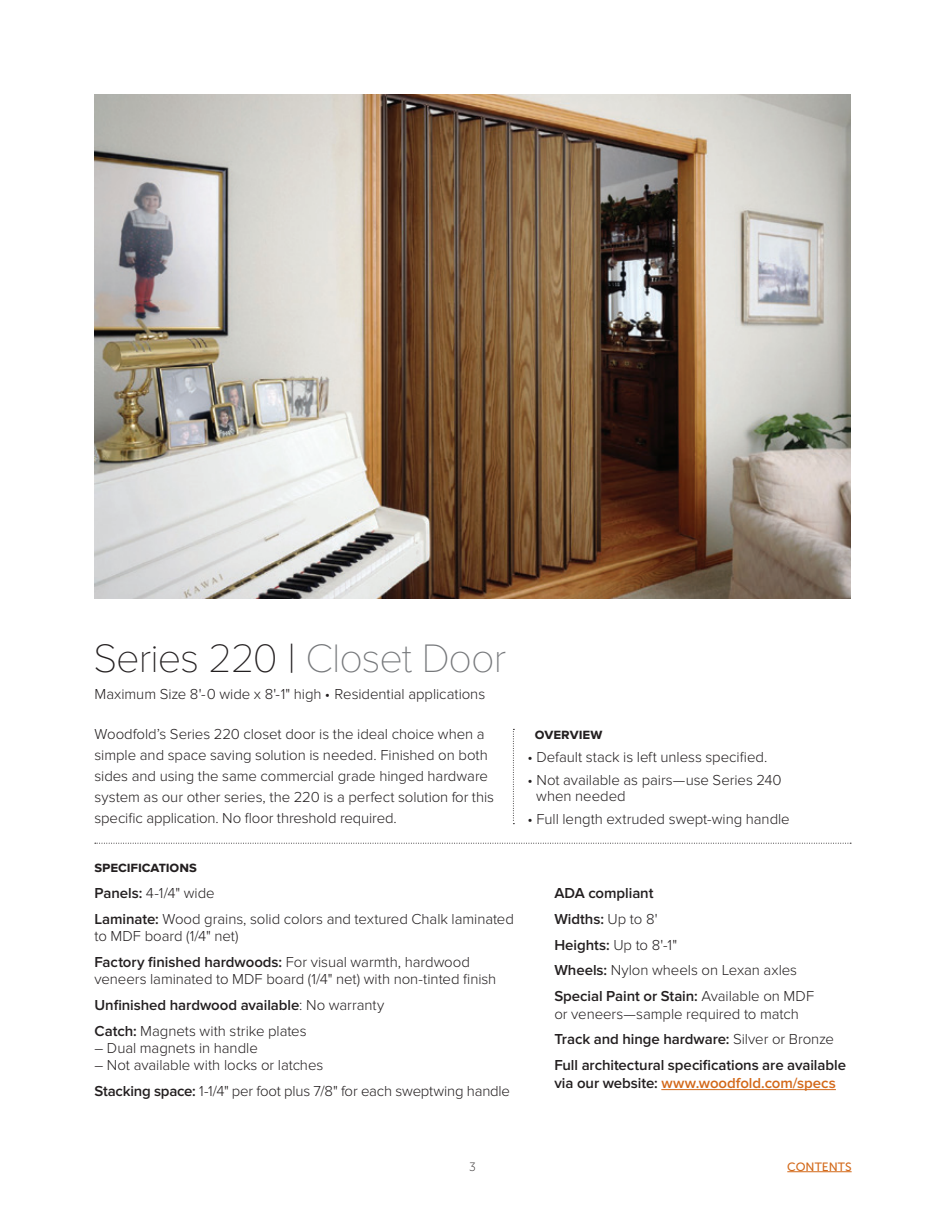
<style>
.page{position:relative;width:945px;height:1215px;background:#fff}
.page>*{position:absolute;margin:0;border:0;box-sizing:border-box;transform-origin:0 0}
.t1{font:100 41.25px "Proxima Nova T";letter-spacing:-.025em;color:#231f20}
.t2{font:300 15px/26px "Proxima Nova";letter-spacing:-.005em;color:#231f20}
.t3{font:600 15px/26px "Proxima Nova";letter-spacing:-.005em;color:#231f20}
.t4{font:600 15px "Proxima Nova";letter-spacing:-.005em;color:#d3691a}
.t5{font:700 15px "Proxima Nova";color:#231f20}
.t6{font:12px "Museo Sans 500";letter-spacing:.005em;color:#d3691a}
.t7{font:12px "Museo Sans 100";color:#231f20}
.s1{color:#76787b}
.s2{font-weight:700}
.s3{font-weight:600}
.s4{font-weight:300}
.s5{color:#231f20}
</style>
<div class="page">
<hr style="left:787px;top:1171px;width:65px;height:1px;background:#d3691a">
<img style="left:94px;top:94px;width:756px;height:505px">
<hr style="left:661px;top:1089px;width:175px;height:1px;background:#d3691a">
<svg style="left:95px;top:843px;width:756px;height:1px"></svg>
<svg style="left:513px;top:729px;width:1px;height:95px"></svg>
<h1 class="t1" style="left:93px;top:635px;width:414px">Series 220 | <span class="s1">Closet Door</span></h1>
<p class="t2" style="left:94px;top:681px;width:392px">Maximum Size 8'-0 wide x 8'-1" high • Residential applications</p>
<p class="t2" style="left:94px;top:723px;width:401px;line-height:21px">Woodfold’s Series 220 closet door is the ideal choice when a simple and space saving solution is needed. Finished on both sides and using the same commercial grade hinged hardware system as our other series, the 220 is a perfect solution for this specific application. No floor threshold required.</p>
<p class="t5" style="left:535px;top:725px;width:69px">overview</p>
<p class="t2" style="left:528px;top:744px;width:241px">• Default stack is left unless specified.</p>
<p class="t2" style="left:536px;top:771px;width:247px;line-height:16.5px;text-indent:-9px">• Not available as pairs—use Series 240 when needed</p>
<p class="t2" style="left:528px;top:806px;width:264px">• Full length extruded swept-wing handle</p>
<p class="t2" style="left:94px;top:854px;width:421px"><span class="s2">specifications<br></span><span class="s3">Panels:</span> 4-1/4" wide<br><span class="s3">Laminate:</span> Wood grains, solid colors and textured Chalk laminated</p>
<p class="t2" style="left:94px;top:923px;width:377px">to MDF board (1/4" net)<br><span class="s3">Factory finished hardwoods:</span> For visual warmth, hardwood</p>
<p class="t2" style="left:94px;top:966px;width:403px">veneers laminated to MDF board (1/4" net) with non-tinted finish<br><span class="s3">Unfinished hardwood available</span>: No warranty<br><span class="s3">Catch:</span> Magnets with strike plates</p>
<p class="t2" style="left:94px;top:1035px;width:165px">– Dual magnets in handle</p>
<p class="t2" style="left:94px;top:1053px;width:417px">– Not available with locks or latches<br><span class="s3">Stacking space:</span> 1-1/4" per foot plus 7/8" for each sweptwing handle</p>
<p class="t3" style="left:554px;top:880px;width:261px">ADA compliant<br>Widths: <span class="s4">Up to 8'<br></span>Heights: <span class="s4">Up to 8'-1"<br></span>Wheels: <span class="s4">Nylon wheels on Lexan axles<br></span>Special Paint or Stain: <span class="s4">Available on MDF</span></p>
<p class="t3" style="left:554px;top:1001px;width:293px"><span class="s4">or veneers—sample required to match<br></span>Track and hinge hardware: <span class="s4">Silver or Bronze<br></span>Full architectural specifications are available</p>
<p class="t4" style="left:554px;top:1074px;width:283px"><span class="s5">via our website:</span> www.woodfold.com/specs</p>
<p class="t7" style="left:469px;top:1160px;width:8px">3</p>
<p class="t6" style="left:787px;top:1160px;width:66px">CONTENTS</p>
</div>
